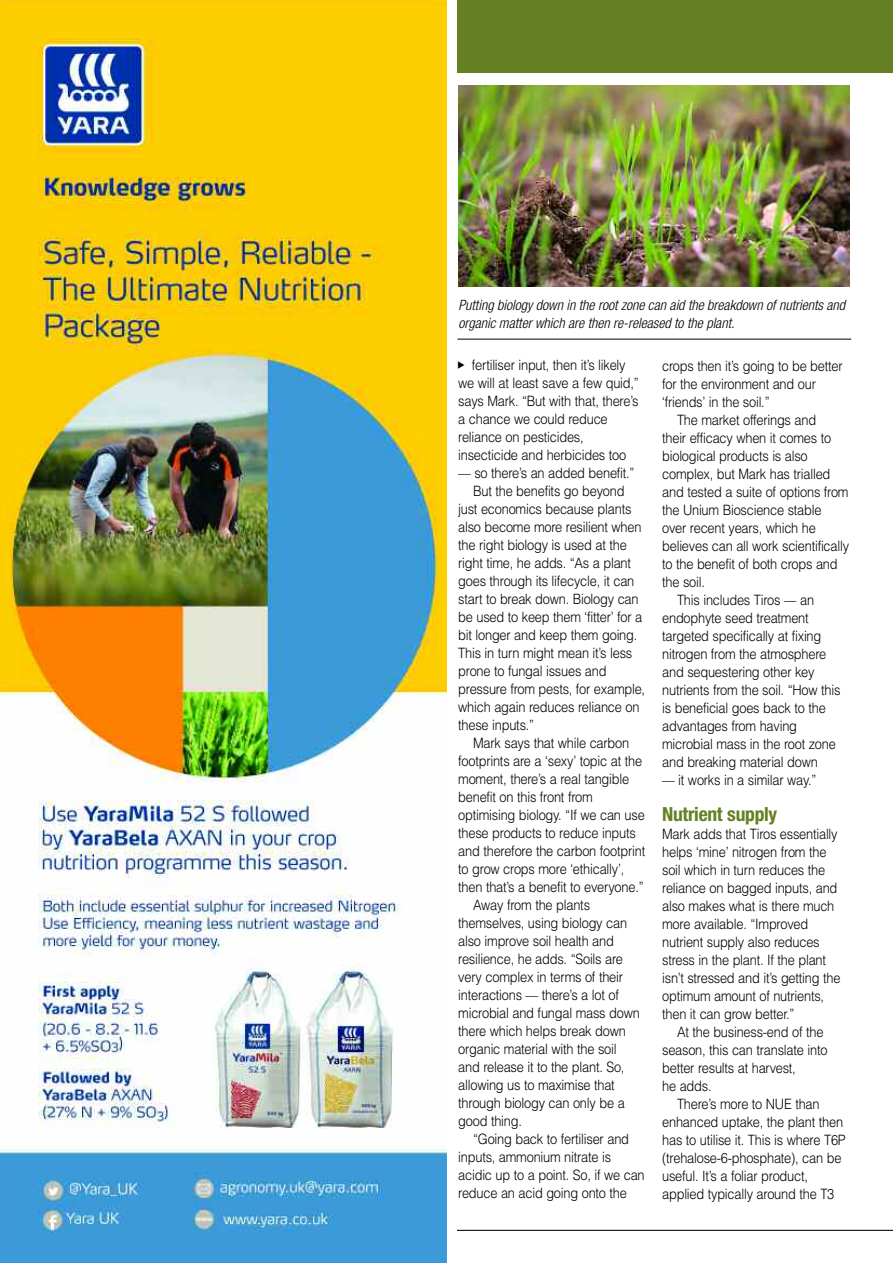
<style>
.page{position:relative;width:893px;height:1263px;background:#fff}
.page>*{position:absolute;margin:0;border:0;box-sizing:border-box;transform-origin:0 0}
.t1{font:700 condensed 19.5px "Helvetica Neue";letter-spacing:-.015em;color:#648022}
.t2{font:300 14.25px/18px "Helvetica";letter-spacing:-.015em;color:#000;scale:.9 1}
.t3{font:italic 300 condensed 14.25px/18px "Helvetica Neue";color:#000}
</style>
<div class="page">
<div style="left:457px;top:0;width:436px;height:72px;background:#648022"></div>
<hr style="left:457px;top:339px;width:394px;height:1px;background:#000">
<img style="left:458px;top:85px;width:392px;height:202px">
<hr style="left:457px;top:1230px;width:436px;height:1px;background:#000">
<img style="left:0;top:0;width:446px;height:1263px">
<p class="t3" style="left:458px;top:297px;width:388px">Putting biology down in the root zone can aid the breakdown of nutrients and organic matter which are then re-released to the plant.</p>
<p class="t2" style="left:472px;top:356px;width:172px">fertiliser input, then it’s likely</p>
<p class="t2" style="left:458px;top:374px;width:202px">we will at least save a few quid,”</p>
<p class="t2" style="left:458px;top:392px;width:202px">says Mark. “But with that, there’s</p>
<p class="t2" style="left:458px;top:410px;width:168px">a chance we could reduce</p>
<p class="t2" style="left:458px;top:428px;width:141px">reliance on pesticides,</p>
<p class="t2" style="left:458px;top:446px;width:188px">insecticide and herbicides too</p>
<p class="t2" style="left:458px;top:464px;width:197px">–– so there’s an added benefit.”</p>
<p class="t2" style="left:473px;top:482px;width:170px">But the benefits go beyond</p>
<p class="t2" style="left:458px;top:500px;width:194px">just economics because plants</p>
<p class="t2" style="left:458px;top:518px;width:205px">also become more resilient when</p>
<p class="t2" style="left:458px;top:536px;width:189px">the right biology is used at the</p>
<p class="t2" style="left:458px;top:554px;width:194px">right time, he adds. “As a plant</p>
<p class="t2" style="left:458px;top:572px;width:197px">goes through its lifecycle, it can</p>
<p class="t2" style="left:458px;top:590px;width:202px">start to break down. Biology can</p>
<p class="t2" style="left:458px;top:608px;width:206px">be used to keep them ‘fitter’ for a</p>
<p class="t2" style="left:458px;top:626px;width:201px">bit longer and keep them going.</p>
<p class="t2" style="left:458px;top:644px;width:195px">This in turn might mean it’s less</p>
<p class="t2" style="left:458px;top:662px;width:166px">prone to fungal issues and</p>
<p class="t2" style="left:458px;top:680px;width:209px">pressure from pests, for example,</p>
<p class="t2" style="left:458px;top:698px;width:203px">which again reduces reliance on</p>
<p class="t2" style="left:458px;top:716px;width:86px">these inputs.”</p>
<p class="t2" style="left:473px;top:734px;width:175px">Mark says that while carbon</p>
<p class="t2" style="left:458px;top:752px;width:206px">footprints are a ‘sexy’ topic at the</p>
<p class="t2" style="left:458px;top:770px;width:191px">moment, there’s a real tangible</p>
<p class="t2" style="left:458px;top:788px;width:151px">benefit on this front from</p>
<p class="t2" style="left:458px;top:806px;width:209px">optimising biology. “If we can use</p>
<p class="t2" style="left:458px;top:824px;width:199px">these products to reduce inputs</p>
<p class="t2" style="left:458px;top:842px;width:209px">and therefore the carbon footprint</p>
<p class="t2" style="left:458px;top:860px;width:186px">to grow crops more ‘ethically’,</p>
<p class="t2" style="left:458px;top:878px;width:208px">then that’s a benefit to everyone.”</p>
<p class="t2" style="left:473px;top:896px;width:131px">Away from the plants</p>
<p class="t2" style="left:458px;top:914px;width:189px">themselves, using biology can</p>
<p class="t2" style="left:458px;top:932px;width:174px">also improve soil health and</p>
<p class="t2" style="left:458px;top:950px;width:185px">resilience, he adds. “Soils are</p>
<p class="t2" style="left:458px;top:968px;width:185px">very complex in terms of their</p>
<p class="t2" style="left:458px;top:986px;width:180px">interactions –– there’s a lot of</p>
<p class="t2" style="left:458px;top:1004px;width:203px">microbial and fungal mass down</p>
<p class="t2" style="left:458px;top:1022px;width:188px">there which helps break down</p>
<p class="t2" style="left:458px;top:1040px;width:177px">organic material with the soil</p>
<p class="t2" style="left:458px;top:1058px;width:186px">and release it to the plant. So,</p>
<p class="t2" style="left:458px;top:1076px;width:176px">allowing us to maximise that</p>
<p class="t2" style="left:458px;top:1094px;width:187px">through biology can only be a</p>
<p class="t2" style="left:458px;top:1112px;width:72px">good thing.</p>
<p class="t2" style="left:473px;top:1130px;width:175px">“Going back to fertiliser and</p>
<p class="t2" style="left:458px;top:1148px;width:171px">inputs, ammonium nitrate is</p>
<p class="t2" style="left:458px;top:1166px;width:209px">acidic up to a point. So, if we can</p>
<p class="t2" style="left:458px;top:1184px;width:189px">reduce an acid going onto the</p>
<p class="t2" style="left:662px;top:357px;width:202px">crops then it’s going to be better</p>
<p class="t2" style="left:662px;top:375px;width:172px">for the environment and our</p>
<p class="t2" style="left:662px;top:393px;width:121px">‘friends’ in the soil.”</p>
<p class="t2" style="left:677px;top:411px;width:156px">The market offerings and</p>
<p class="t2" style="left:662px;top:429px;width:189px">their efficacy when it comes to</p>
<p class="t2" style="left:662px;top:447px;width:163px">biological products is also</p>
<p class="t2" style="left:662px;top:465px;width:188px">complex, but Mark has trialled</p>
<p class="t2" style="left:662px;top:483px;width:209px">and tested a suite of options from</p>
<p class="t2" style="left:662px;top:501px;width:179px">the Unium Bioscience stable</p>
<p class="t2" style="left:662px;top:519px;width:172px">over recent years, which he</p>
<p class="t2" style="left:662px;top:537px;width:209px">believes can all work scientifically</p>
<p class="t2" style="left:662px;top:555px;width:197px">to the benefit of both crops and</p>
<p class="t2" style="left:662px;top:573px;width:49px">the soil.</p>
<p class="t2" style="left:677px;top:591px;width:154px">This includes Tiros –– an</p>
<p class="t2" style="left:662px;top:609px;width:164px">endophyte seed treatment</p>
<p class="t2" style="left:662px;top:627px;width:178px">targeted specifically at fixing</p>
<p class="t2" style="left:662px;top:645px;width:184px">nitrogen from the atmosphere</p>
<p class="t2" style="left:662px;top:663px;width:171px">and sequestering other key</p>
<p class="t2" style="left:662px;top:681px;width:200px">nutrients from the soil. “How this</p>
<p class="t2" style="left:662px;top:699px;width:183px">is beneficial goes back to the</p>
<p class="t2" style="left:662px;top:717px;width:151px">advantages from having</p>
<p class="t2" style="left:662px;top:735px;width:195px">microbial mass in the root zone</p>
<p class="t2" style="left:662px;top:753px;width:175px">and breaking material down</p>
<p class="t2" style="left:662px;top:771px;width:173px">–– it works in a similar way.”</p>
<h1 class="t1" style="left:662px;top:807px;width:117px">Nutrient supply</h1>
<p class="t2" style="left:662px;top:825px;width:200px">Mark adds that Tiros essentially helps ‘mine’ nitrogen from the soil which in turn reduces the reliance on bagged inputs, and also makes what is there much more available. “Improved nutrient supply also reduces stress in the plant. If the plant isn’t stressed and it’s getting the optimum amount of nutrients, then it can grow better.”</p>
<p class="t2" style="left:662px;top:1023px;width:185px;text-indent:15px">At the business-end of the season, this can translate into better results at harvest,<br>he adds.</p>
<p class="t2" style="left:662px;top:1095px;width:206px;text-indent:15px">There’s more to NUE than enhanced uptake, the plant then has to utilise it. This is where T6P (trehalose-6-phosphate), can be useful. It’s a foliar product, applied typically around the T3</p>
</div>
